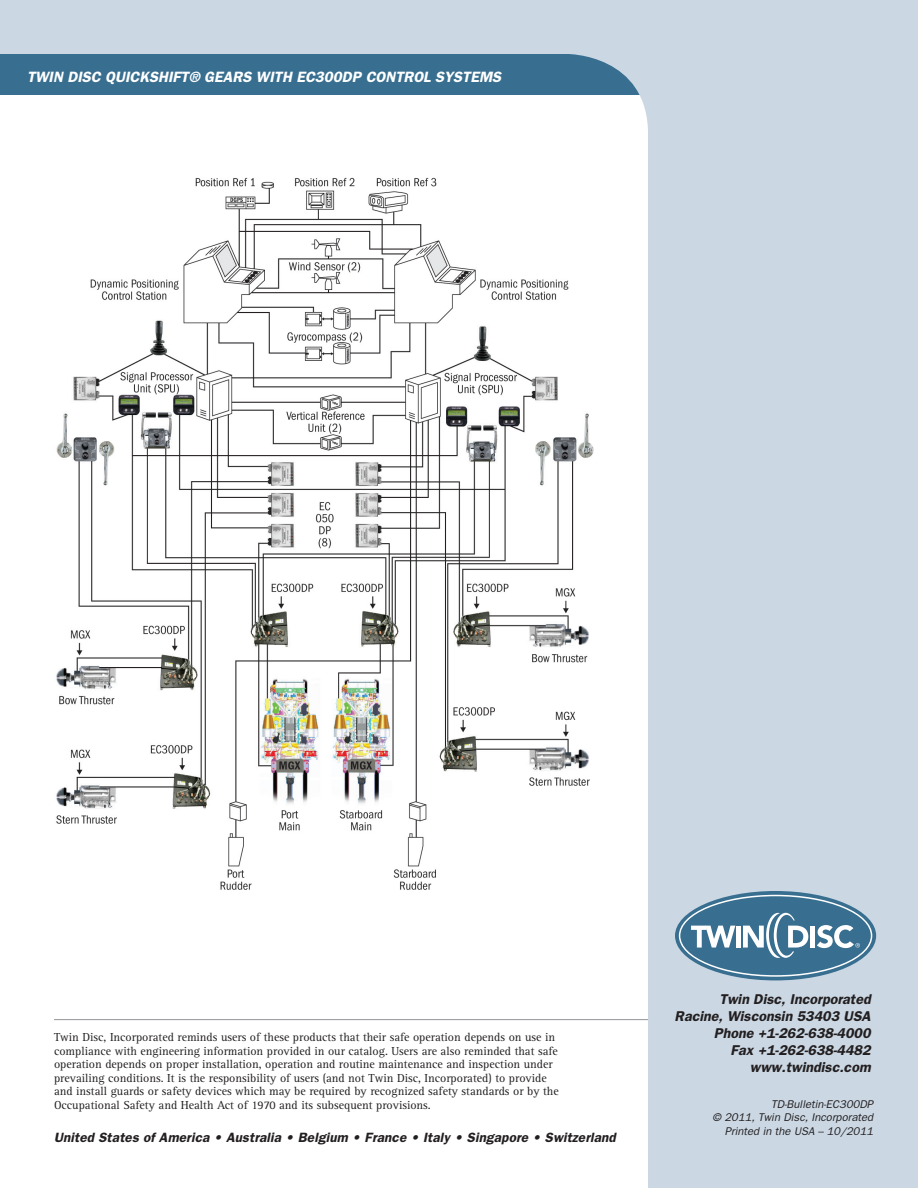
<style>
.page{position:relative;width:918px;height:1188px;background:#fff}
.page>*{position:absolute;margin:0;border:0;box-sizing:border-box;transform-origin:0 0}
.t1{font:italic 600 15px "Franklin Gothic";color:#fff}
.t2{font:italic 600 14.25px/17.1px "Franklin Gothic";color:#231f20;text-align:right}
.t3{font:italic 600 13.5px "Franklin Gothic";letter-spacing:.01em;color:#231f20}
.t4{font:12px/13.5px "Rotis Serif";color:#231f20}
.t5{font:italic 11.25px/13.5px "Franklin Gothic";color:#231f20;text-align:right}
</style>
<div class="page">
<div style="left:648px;top:27px;width:270px;height:1161px;background:#cbd8e4"></div>
<hr style="left:54px;top:1019px;width:594px;height:1px;background:#939598">
<div style="left:675px;top:891px;width:201px;height:89px;background:#386e8f;border-radius:50%"></div>
<svg style="left:679px;top:895px;width:193px;height:82px"></svg>
<div style="left:0;top:0;width:918px;height:54px;background:#cbd8e4"></div>
<div style="left:0;top:54px;width:668px;height:40px;background:#386e8f"></div>
<svg style="left:567px;top:54px;width:101px;height:73px"></svg>
<img style="left:56px;top:177px;width:538px;height:713px">
<p class="t1" style="left:27px;top:68px;width:207px">Twin disc QUICKSHIFT® Gears</p>
<p class="t1" style="left:256px;top:68px;width:10px">with</p>
<p class="t1" style="left:296px;top:68px;width:205px">EC300DP Control Systems</p>
<p class="t4" style="left:54px;top:1031px;width:506px">Twin Disc, Incorporated reminds users of these products that their safe operation depends on use in compliance with engineering information provided in our catalog. Users are also reminded that safe operation depends on proper installation, operation and routine maintenance and inspection under prevailing conditions. It is the responsibility of users (and not Twin Disc, Incorporated) to provide and install guards or safety devices which may be required by recognized safety standards or by the Occupational Safety and Health Act of 1970 and its subsequent provisions.</p>
<p class="t3" style="left:54px;top:1129px;width:563px">United States of America • Australia • Belgium • France • Italy • Singapore • Switzerland</p>
<p class="t2" style="left:675px;top:990px;width:198px">Twin Disc, Incorporated<br>Racine, Wisconsin 53403 USA<br>Phone +1-262-638-4000<br>Fax +1-262-638-4482 www.twindisc.com</p>
<p class="t5" style="left:713px;top:1097px;width:162px">TD-Bulletin-EC300DP<br>© 2011, Twin Disc, Incorporated<br>Printed in the USA – 10/2011</p>
</div>
